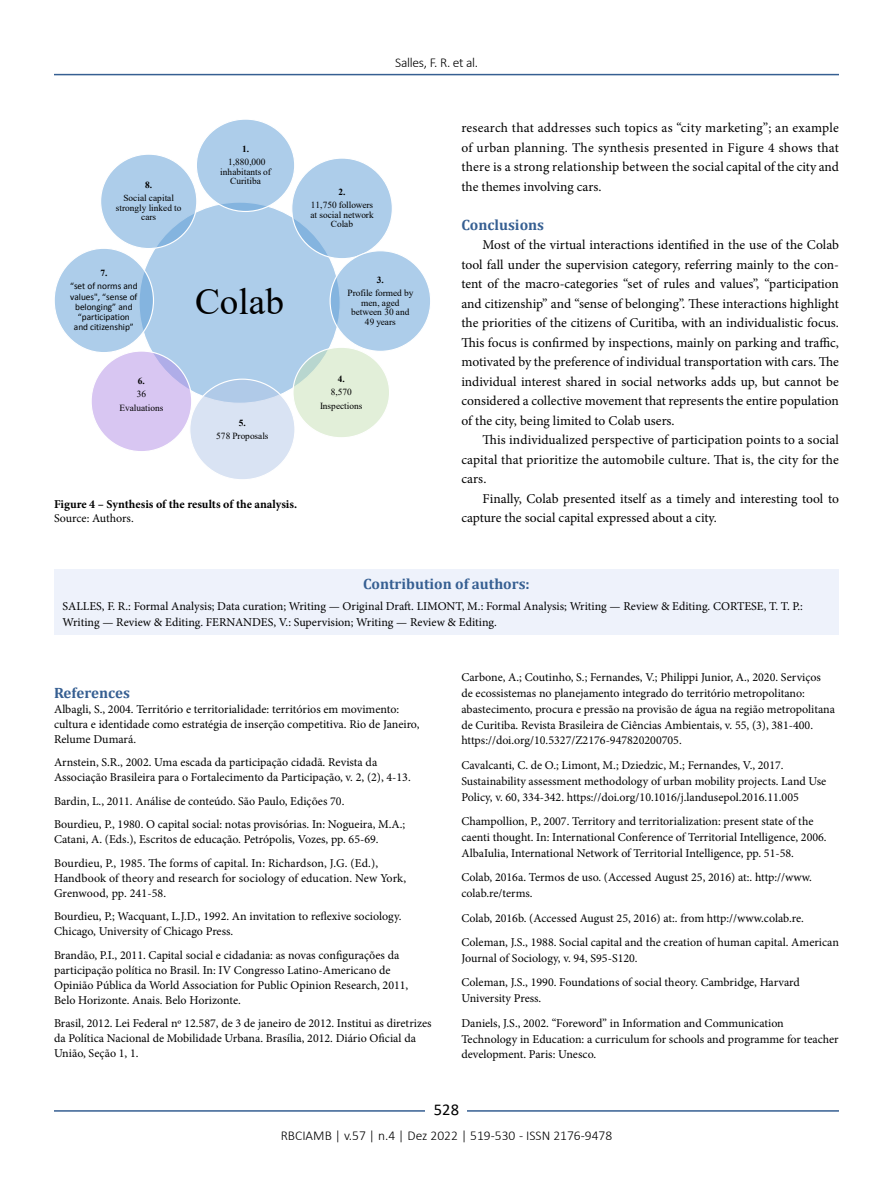
<style>
.page{position:relative;width:893px;height:1191px;background:#fff}
.page>*{position:absolute;margin:0;border:0;box-sizing:border-box;transform-origin:0 0}
.t1{font:37.2px "Times New Roman";color:#000}
.t2{font:16.5px "Calibri";color:#000}
.t3{font:700 15px "Cambria";color:#365f92}
.t4{font:13.5px/19.5px "Minion Pro";color:#000;text-align:justify}
.t5{font:300 13.5px "Calibri";color:#000}
.t6{font:300 13.5px "Calibri";letter-spacing:-.02em;color:#000}
.t7{font:12px/15px "Minion Pro";color:#000}
.t8{font:700 12px "Minion Pro";color:#000}
.t9{font:9.3px/9.6px "Times New Roman";letter-spacing:.005em;color:#000;text-align:center}
.t10{font:9.3px/10.2px "Calibri";letter-spacing:-.005em;color:#000;text-align:center}
.t11{font:700 9.3px "Times New Roman";color:#000}
</style>
<div class="page">
<hr style="left:54px;top:74px;width:785px;height:1px;background:#365f92">
<hr style="left:54px;top:1110px;width:785px;height:1px;background:#365f92">
<div style="left:426px;top:1096px;width:41px;height:26px;background:#fff"></div>
<div style="left:54px;top:568px;width:785px;height:66px;background:#eef2fb"></div>
<div style="left:139px;top:202px;width:201px;height:201px;background:#adcdea;border-radius:50%"></div>
<div style="left:196px;top:119px;width:99px;height:92px;background:#5b9bd5;border-radius:50%;opacity:.5"></div>
<div style="left:292px;top:158px;width:100px;height:101px;background:#5b9bd5;border-radius:50%;opacity:.5"></div>
<div style="left:330px;top:251px;width:101px;height:100px;background:#5b9bd5;border-radius:50%;opacity:.5"></div>
<div style="left:293px;top:347px;width:97px;height:91px;background:#c5e0b4;border-radius:50%;opacity:.5"></div>
<div style="left:190px;top:379px;width:105px;height:101px;background:#b4c7e7;border-radius:50%;opacity:.5"></div>
<div style="left:91px;top:351px;width:101px;height:100px;background:#b28ee6;border-radius:50%;opacity:.5"></div>
<div style="left:101px;top:154px;width:96px;height:94px;background:#5b9bd5;border-radius:50%;opacity:.5"></div>
<div style="left:54px;top:248px;width:99px;height:104px;background:#5b9bd5;border-radius:50%;opacity:.5"></div>
<p class="t6" style="left:395px;top:54px;width:85px">Salles, F. R. et al.</p>
<p class="t11" style="left:145px;top:178px;width:9px">8.</p>
<p class="t9" style="left:116px;top:193px;width:67px">Social capital strongly linked to cars</p>
<p class="t11" style="left:242px;top:142px;width:9px">1.</p>
<p class="t9" style="left:220px;top:157px;width:52px">1,880,000 inhabitants of<br>Curitiba</p>
<p class="t11" style="left:100px;top:266px;width:9px">7.</p>
<p class="t10" style="left:70px;top:281px;width:69px">“set of norms and values", “sense of belonging” and “participation and citizenship”</p>
<p class="t11" style="left:138px;top:374px;width:9px">6.</p>
<p class="t9" style="left:119px;top:387px;width:46px;line-height:13.4px">36<br>Evaluations</p>
<h1 class="t1" style="left:195px;top:275px;width:90px">Colab</h1>
<p class="t11" style="left:239px;top:416px;width:9px">5.</p>
<p class="t9" style="left:216px;top:431px;width:54px">578 Proposals</p>
<p class="t11" style="left:339px;top:185px;width:9px">2.</p>
<p class="t9" style="left:310px;top:200px;width:65px">11,750 followers at social network<br>Colab</p>
<p class="t11" style="left:377px;top:273px;width:9px">3.</p>
<p class="t9" style="left:348px;top:288px;width:68px">Profile formed by men, aged between 30 and<br>49 years</p>
<p class="t11" style="left:338px;top:372px;width:9px">4.</p>
<p class="t9" style="left:320px;top:385px;width:44px;line-height:13.4px">8,570<br>Inspections</p>
<p class="t8" style="left:54px;top:495px;width:245px">Figure 4 – Synthesis of the results of the analysis.</p>
<p class="t7" style="left:54px;top:511px;width:81px">Source: Authors.</p>
<p class="t4" style="left:461px;top:118px;width:379px">research that addresses such topics as “city marketing”; an example of urban planning. The synthesis presented in Figure 4 shows that there is a strong relationship between the social capital of the city and the themes involving cars.</p>
<p class="t3" style="left:461px;top:214px;width:84px">Conclusions</p>
<p class="t4" style="left:461px;top:235px;width:379px;text-indent:21px">Most of the virtual interactions identified in the use of the Colab tool fall under the supervision category, referring mainly to the con&shy;tent of the macro-categories “set of rules and values”, “participation and citizenship” and “sense of belonging”. These interactions highlight the priorities of the citizens of Curitiba, with an individualistic focus.<br>This focus is confirmed by inspections, mainly on parking and traffic, motivated by the preference of individual transportation with cars. The individual interest shared in social networks adds up, but cannot be considered a collective movement that represents the entire population of the city, being limited to Colab users.</p>
<p class="t4" style="left:461px;top:430px;width:379px;text-indent:21px">This individualized perspective of participation points to a social capital that prioritize the automobile culture. That is, the city for the cars.</p>
<p class="t4" style="left:461px;top:488px;width:379px;text-indent:21px">Finally, Colab presented itself as a timely and interesting tool to capture the social capital expressed about a city.</p>
<p class="t3" style="left:363px;top:573px;width:168px">Contribution of authors:</p>
<p class="t7" style="left:63px;top:597px;width:742px;line-height:16.5px">SALLES, F. R.: Formal Analysis; Data curation; Writing — Original Draft. LIMONT, M.: Formal Analysis; Writing — Review &amp; Editing. CORTESE, T. T. P.:<br>Writing — Review &amp; Editing. FERNANDES, V.: Supervision; Writing — Review &amp; Editing.</p>
<p class="t3" style="left:54px;top:682px;width:77px">References</p>
<p class="t7" style="left:54px;top:701px;width:367px">Albagli, S., 2004. Território e territorialidade: territórios em movimento: cultura e identidade como estratégia de inserção competitiva. Rio de Janeiro,<br>Relume Dumará.</p>
<p class="t7" style="left:54px;top:755px;width:358px">Arnstein, S.R., 2002. Uma escada da participação cidadã. Revista da<br>Associação Brasileira para o Fortalecimento da Participação, v. 2, (2), 4-13.</p>
<p class="t7" style="left:54px;top:789px;width:353px;line-height:23.5px">Bardin, L., 2011. Análise de conteúdo. São Paulo, Edições 70.<br>Bourdieu, P., 1980. O capital social: notas provisórias. In: Nogueira, M.A.;</p>
<p class="t7" style="left:54px;top:827px;width:326px;line-height:23.5px">Catani, A. (Eds.), Escritos de educação. Petrópolis, Vozes, pp. 65-69.<br>Bourdieu, P., 1985. The forms of capital. In: Richardson, J.G. (Ed.),</p>
<p class="t7" style="left:54px;top:870px;width:354px">Handbook of theory and research for sociology of education. New York,<br>Grenwood, pp. 241-58.</p>
<p class="t7" style="left:54px;top:909px;width:349px">Bourdieu, P.; Wacquant, L.J.D., 1992. An invitation to reflexive sociology.<br>Chicago, University of Chicago Press.</p>
<p class="t7" style="left:54px;top:947px;width:356px">Brandão, P.I., 2011. Capital social e cidadania: as novas configurações da participação política no Brasil. In: IV Congresso Latino-Americano de Opinião Pública da World Association for Public Opinion Research, 2011, Belo Horizonte. Anais. Belo Horizonte.</p>
<p class="t7" style="left:54px;top:1016px;width:379px">Brasil, 2012. Lei Federal nº 12.587, de 3 de janeiro de 2012. Institui as diretrizes da Política Nacional de Mobilidade Urbana. Brasília, 2012. Diário Oficial da<br>União, Seção 1, 1.</p>
<p class="t7" style="left:461px;top:669px;width:375px;line-height:15.9px">Carbone, A.; Coutinho, S.; Fernandes, V.; Philippi Junior, A., 2020. Serviços de ecossistemas no planejamento integrado do território metropolitano: abastecimento, procura e pressão na provisão de água na região metropolitana de Curitiba. Revista Brasileira de Ciências Ambientais, v. 55, (3), 381-400. https://doi.org/10.5327/Z2176-947820200705.</p>
<p class="t7" style="left:461px;top:757px;width:367px;line-height:15.9px">Cavalcanti, C. de O.; Limont, M.; Dziedzic, M.; Fernandes, V., 2017.<br>Sustainability assessment methodology of urban mobility projects. Land Use<br>Policy, v. 60, 334-342. https://doi.org/10.1016/j.landusepol.2016.11.005</p>
<p class="t7" style="left:461px;top:813px;width:367px;line-height:15.9px">Champollion, P., 2007. Territory and territorialization: present state of the caenti thought. In: International Conference of Territorial Intelligence, 2006.<br>AlbaIulia, International Network of Territorial Intelligence, pp. 51-58.</p>
<p class="t7" style="left:461px;top:869px;width:352px;line-height:15.9px">Colab, 2016a. Termos de uso. (Accessed August 25, 2016) at:. http://www. colab.re/terms.</p>
<p class="t7" style="left:461px;top:905px;width:379px;line-height:24.5px">Colab, 2016b. (Accessed August 25, 2016) at:. from http://www.colab.re.<br>Coleman, J.S., 1988. Social capital and the creation of human capital. American</p>
<p class="t7" style="left:461px;top:946px;width:340px;line-height:24.5px">Journal of Sociology, v. 94, S95-S120.<br>Coleman, J.S., 1990. Foundations of social theory. Cambridge, Harvard</p>
<p class="t7" style="left:461px;top:986px;width:324px;line-height:24.5px">University Press.<br>Daniels, J.S., 2002. “Foreword” in Information and Communication</p>
<p class="t7" style="left:461px;top:1030px;width:379px;line-height:15.9px">Technology in Education: a curriculum for schools and programme for teacher development. Paris: Unesco.</p>
<h2 class="t2" style="left:434px;top:1098px;width:27px">528</h2>
<p class="t5" style="left:281px;top:1126px;width:333px">RBCIAMB | v.57 | n.4 | Dez 2022 | 519-530 - ISSN 2176-9478</p>
</div>
